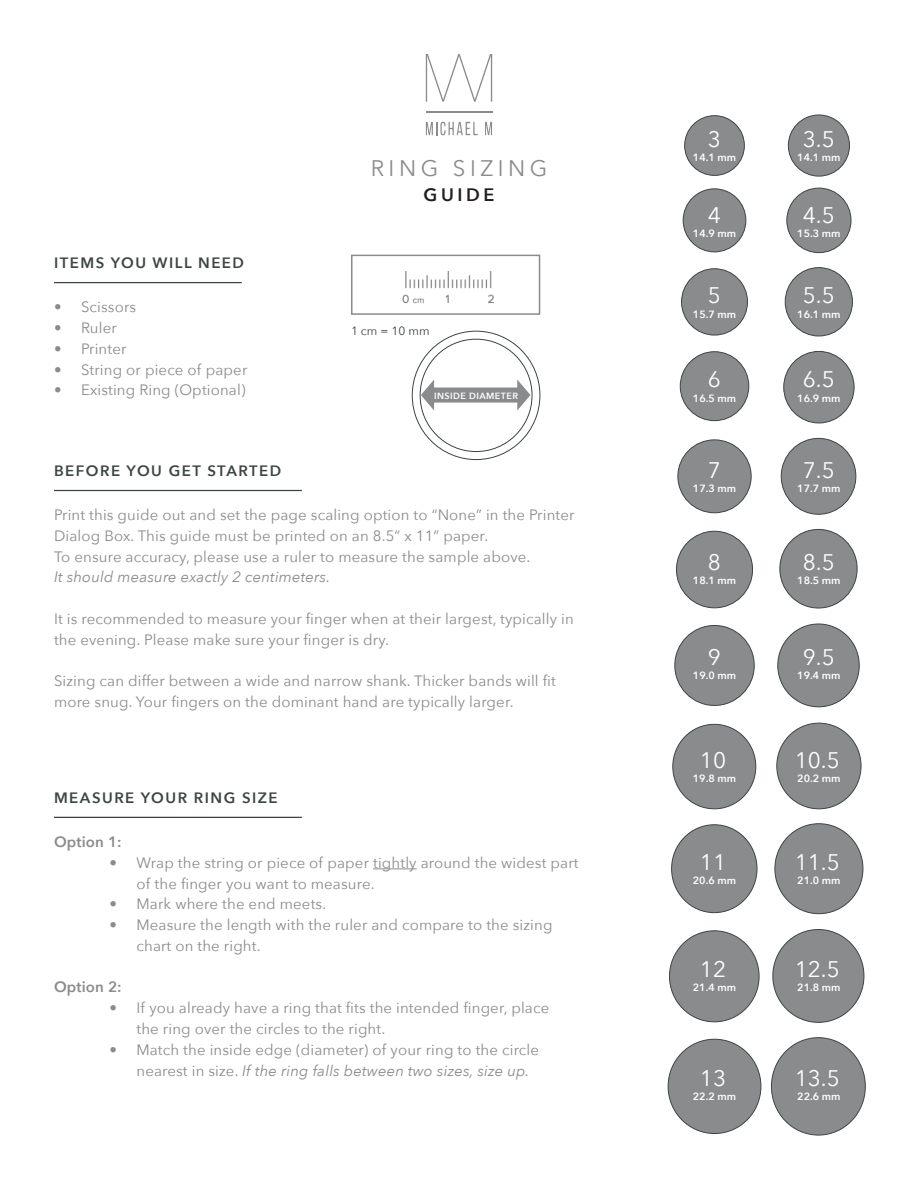
<style>
.page{position:relative;width:918px;height:1188px;background:#fff}
.page>*{position:absolute;margin:0;border:0;box-sizing:border-box;transform-origin:0 0}
.t1{font:22.5px "Avenir Next";color:#fff}
.t2{font:22.5px "Avenir Next";letter-spacing:.2em;color:#8a8b8d}
.t3{font:600 18px "Avenir Next";letter-spacing:.2em;color:#231f20}
.t4{font:15px/20.9px "Avenir Next";letter-spacing:.01em;color:#8a8b8d}
.t5{font:600 15px "Avenir Next";letter-spacing:.1em;color:#3d4543}
.t6{font:italic 15px "Avenir Next";letter-spacing:.01em;color:#8a8b8d}
.t7{font:600 15px "Avenir Next";letter-spacing:.01em;color:#8a8b8d}
.t8{font:12px "Avenir Next";color:#3d4543}
.t9{font:600 10.5px "Avenir Next";color:#fff}
.t10{font:600 9px "Avenir Next";letter-spacing:.05em;color:#fff}
.s1{font-style:italic}
</style>
<div class="page">
<hr style="left:426px;top:111px;width:66px;height:1px;background:#8a8b8d">
<svg style="left:426px;top:122px;width:52px;height:13px"></svg>
<svg style="left:485px;top:122px;width:7px;height:13px"></svg>
<svg style="left:426px;top:54px;width:66px;height:48px"></svg>
<hr style="left:373px;top:869px;width:44px;height:1px;background:#8a8b8d">
<hr style="left:54px;top:282px;width:188px;height:1px;background:#3d4543">
<hr style="left:54px;top:490px;width:248px;height:1px;background:#3d4543">
<hr style="left:54px;top:817px;width:248px;height:1px;background:#3d4543">
<img style="left:402px;top:271px;width:92px;height:33px">
<div style="left:351px;top:255px;width:189px;height:60px;border:2px solid #8a8b8d"></div>
<div style="left:685px;top:116px;width:59px;height:59px;background:#8a8b8d;border-radius:50%"></div>
<div style="left:684px;top:115px;width:61px;height:61px;border:1px solid #3d4543;border-radius:50%"></div>
<div style="left:683px;top:189px;width:63px;height:63px;background:#8a8b8d;border-radius:50%"></div>
<div style="left:683px;top:188px;width:63px;height:64px;border:1px solid #3d4543;border-radius:50%"></div>
<div style="left:682px;top:269px;width:65px;height:66px;background:#8a8b8d;border-radius:50%"></div>
<div style="left:681px;top:268px;width:67px;height:67px;border:1px solid #3d4543;border-radius:50%"></div>
<div style="left:680px;top:352px;width:69px;height:69px;background:#8a8b8d;border-radius:50%"></div>
<div style="left:680px;top:351px;width:69px;height:70px;border:1px solid #3d4543;border-radius:50%"></div>
<div style="left:678px;top:440px;width:73px;height:73px;background:#8a8b8d;border-radius:50%"></div>
<div style="left:678px;top:440px;width:74px;height:73px;border:1px solid #3d4543;border-radius:50%"></div>
<div style="left:676px;top:531px;width:77px;height:77px;background:#8a8b8d;border-radius:50%"></div>
<div style="left:676px;top:531px;width:77px;height:77px;border:1px solid #3d4543;border-radius:50%"></div>
<div style="left:675px;top:625px;width:79px;height:80px;background:#8a8b8d;border-radius:50%"></div>
<div style="left:674px;top:625px;width:81px;height:81px;border:1px solid #3d4543;border-radius:50%"></div>
<div style="left:673px;top:724px;width:83px;height:85px;background:#8a8b8d;border-radius:50%"></div>
<div style="left:672px;top:825px;width:85px;height:88px;background:#8a8b8d;border-radius:50%"></div>
<div style="left:670px;top:931px;width:89px;height:91px;background:#8a8b8d;border-radius:50%"></div>
<div style="left:668px;top:1039px;width:93px;height:95px;background:#8a8b8d;border-radius:50%"></div>
<div style="left:788px;top:115px;width:61px;height:61px;background:#8a8b8d;border-radius:50%"></div>
<div style="left:788px;top:115px;width:62px;height:61px;border:1px solid #3d4543;border-radius:50%"></div>
<div style="left:787px;top:188px;width:64px;height:65px;background:#8a8b8d;border-radius:50%"></div>
<div style="left:786px;top:188px;width:65px;height:65px;border:1px solid #3d4543;border-radius:50%"></div>
<div style="left:785px;top:268px;width:67px;height:68px;background:#8a8b8d;border-radius:50%"></div>
<div style="left:785px;top:267px;width:68px;height:69px;border:1px solid #3d4543;border-radius:50%"></div>
<div style="left:784px;top:351px;width:70px;height:72px;background:#8a8b8d;border-radius:50%"></div>
<div style="left:783px;top:351px;width:71px;height:72px;border:1px solid #3d4543;border-radius:50%"></div>
<div style="left:781px;top:438px;width:75px;height:76px;background:#8a8b8d;border-radius:50%"></div>
<div style="left:781px;top:438px;width:75px;height:77px;border:1px solid #3d4543;border-radius:50%"></div>
<div style="left:780px;top:529px;width:77px;height:79px;background:#8a8b8d;border-radius:50%"></div>
<div style="left:779px;top:529px;width:79px;height:79px;border:1px solid #3d4543;border-radius:50%"></div>
<div style="left:778px;top:624px;width:81px;height:83px;background:#8a8b8d;border-radius:50%"></div>
<div style="left:777px;top:624px;width:83px;height:83px;border:1px solid #3d4543;border-radius:50%"></div>
<div style="left:777px;top:723px;width:84px;height:86px;background:#8a8b8d;border-radius:50%"></div>
<div style="left:775px;top:824px;width:88px;height:90px;background:#8a8b8d;border-radius:50%"></div>
<div style="left:773px;top:930px;width:91px;height:92px;background:#8a8b8d;border-radius:50%"></div>
<div style="left:771px;top:1038px;width:94px;height:97px;background:#8a8b8d;border-radius:50%"></div>
<svg style="left:421px;top:380px;width:109px;height:31px"></svg>
<p class="t5" style="left:54px;top:250px;width:192px">ITEMS YOU WILL NEED</p>
<p class="t4" style="left:54px;top:296px;width:84px">• Scissors</p>
<p class="t4" style="left:54px;top:317px;width:64px">• Ruler</p>
<p class="t4" style="left:54px;top:337px;width:74px">• Printer</p>
<p class="t4" style="left:54px;top:358px;width:195px">• String or piece of paper</p>
<p class="t4" style="left:54px;top:379px;width:193px">• Existing Ring (Optional)</p>
<p class="t5" style="left:54px;top:458px;width:229px">BEFORE YOU GET STARTED</p>
<h1 class="t2" style="left:371px;top:149px;width:178px">RING SIZING</h1>
<p class="t3" style="left:424px;top:179px;width:72px">GUIDE</p>
<p class="t8" style="left:351px;top:321px;width:80px">1 cm = 10 mm</p>
<p class="t10" style="left:434px;top:388px;width:85px">INSIDE DIAMETER</p>
<p class="t4" style="left:54px;top:504px;width:522px">Print this guide out and set the page scaling option to “None” in the Printer<br>Dialog Box. This guide must be printed on an 8.5” x 11” paper.<br>To ensure accuracy, please use a ruler to measure the sample above.</p>
<p class="t6" style="left:54px;top:565px;width:278px">It should measure exactly 2 centimeters.</p>
<p class="t4" style="left:54px;top:608px;width:521px">It is recommended to measure your finger when at their largest, typically in the evening. Please make sure your finger is dry.</p>
<p class="t4" style="left:54px;top:670px;width:503px">Sizing can differ between a wide and narrow shank. Thicker bands will fit more snug. Your fingers on the dominant hand are typically larger.</p>
<p class="t5" style="left:54px;top:785px;width:225px">MEASURE YOUR RING SIZE</p>
<p class="t7" style="left:54px;top:829px;width:69px">Option 1:</p>
<p class="t4" style="left:136px;top:851px;width:443px;text-indent:-27px">• Wrap the string or piece of paper tightly around the widest part of the finger you want to measure.</p>
<p class="t4" style="left:110px;top:893px;width:218px">• Mark where the end meets.</p>
<p class="t4" style="left:136px;top:914px;width:418px;text-indent:-27px">• Measure the length with the ruler and compare to the sizing chart on the right.</p>
<p class="t7" style="left:54px;top:974px;width:69px">Option 2:</p>
<p class="t4" style="left:136px;top:997px;width:414px;text-indent:-27px">• If you already have a ring that fits the intended finger, place the ring over the circles to the right.</p>
<p class="t4" style="left:136px;top:1039px;width:404px;text-indent:-27px">• Match the inside edge (diameter) of your ring to the circle nearest in size. <span class="s1">If the ring falls between two sizes, size up.</span></p>
<h1 class="t1" style="left:708px;top:120px;width:15px">3</h1>
<h1 class="t1" style="left:803px;top:120px;width:33px">3.5</h1>
<p class="t9" style="left:693px;top:148px;width:45px">14.1 mm</p>
<p class="t9" style="left:797px;top:148px;width:45px">14.1 mm</p>
<h1 class="t1" style="left:708px;top:196px;width:15px">4</h1>
<h1 class="t1" style="left:803px;top:196px;width:33px">4.5</h1>
<p class="t9" style="left:693px;top:225px;width:45px">14.9 mm</p>
<p class="t9" style="left:797px;top:224px;width:45px">15.3 mm</p>
<h1 class="t1" style="left:708px;top:277px;width:15px">5</h1>
<h1 class="t1" style="left:803px;top:277px;width:33px">5.5</h1>
<p class="t9" style="left:693px;top:305px;width:45px">15.7 mm</p>
<p class="t9" style="left:797px;top:305px;width:45px">16.1 mm</p>
<h1 class="t1" style="left:708px;top:361px;width:15px">6</h1>
<h1 class="t1" style="left:803px;top:361px;width:33px">6.5</h1>
<p class="t9" style="left:693px;top:389px;width:45px">16.5 mm</p>
<p class="t9" style="left:797px;top:389px;width:45px">16.9 mm</p>
<h1 class="t1" style="left:708px;top:451px;width:15px">7</h1>
<h1 class="t1" style="left:803px;top:451px;width:33px">7.5</h1>
<p class="t9" style="left:693px;top:479px;width:45px">17.3 mm</p>
<p class="t9" style="left:797px;top:479px;width:45px">17.7 mm</p>
<h1 class="t1" style="left:708px;top:543px;width:15px">8</h1>
<h1 class="t1" style="left:803px;top:543px;width:33px">8.5</h1>
<p class="t9" style="left:693px;top:571px;width:45px">18.1 mm</p>
<p class="t9" style="left:797px;top:571px;width:45px">18.5 mm</p>
<h1 class="t1" style="left:708px;top:638px;width:15px">9</h1>
<h1 class="t1" style="left:803px;top:638px;width:33px">9.5</h1>
<p class="t9" style="left:693px;top:666px;width:45px">19.0 mm</p>
<p class="t9" style="left:797px;top:666px;width:45px">19.4 mm</p>
<h1 class="t1" style="left:700px;top:741px;width:28px">10</h1>
<h1 class="t1" style="left:795px;top:741px;width:46px">10.5</h1>
<p class="t9" style="left:693px;top:769px;width:45px">19.8 mm</p>
<p class="t9" style="left:797px;top:769px;width:45px">20.2 mm</p>
<h1 class="t1" style="left:700px;top:843px;width:28px">11</h1>
<h1 class="t1" style="left:795px;top:843px;width:46px">11.5</h1>
<p class="t9" style="left:693px;top:871px;width:45px">20.6 mm</p>
<p class="t9" style="left:797px;top:871px;width:45px">21.0 mm</p>
<h1 class="t1" style="left:700px;top:950px;width:28px">12</h1>
<h1 class="t1" style="left:795px;top:950px;width:46px">12.5</h1>
<p class="t9" style="left:693px;top:979px;width:45px">21.4 mm</p>
<p class="t9" style="left:797px;top:979px;width:45px">21.8 mm</p>
<h1 class="t1" style="left:700px;top:1059px;width:28px">13</h1>
<h1 class="t1" style="left:795px;top:1059px;width:46px">13.5</h1>
<p class="t9" style="left:693px;top:1087px;width:45px">22.2 mm</p>
<p class="t9" style="left:797px;top:1087px;width:45px">22.6 mm</p>
</div>
